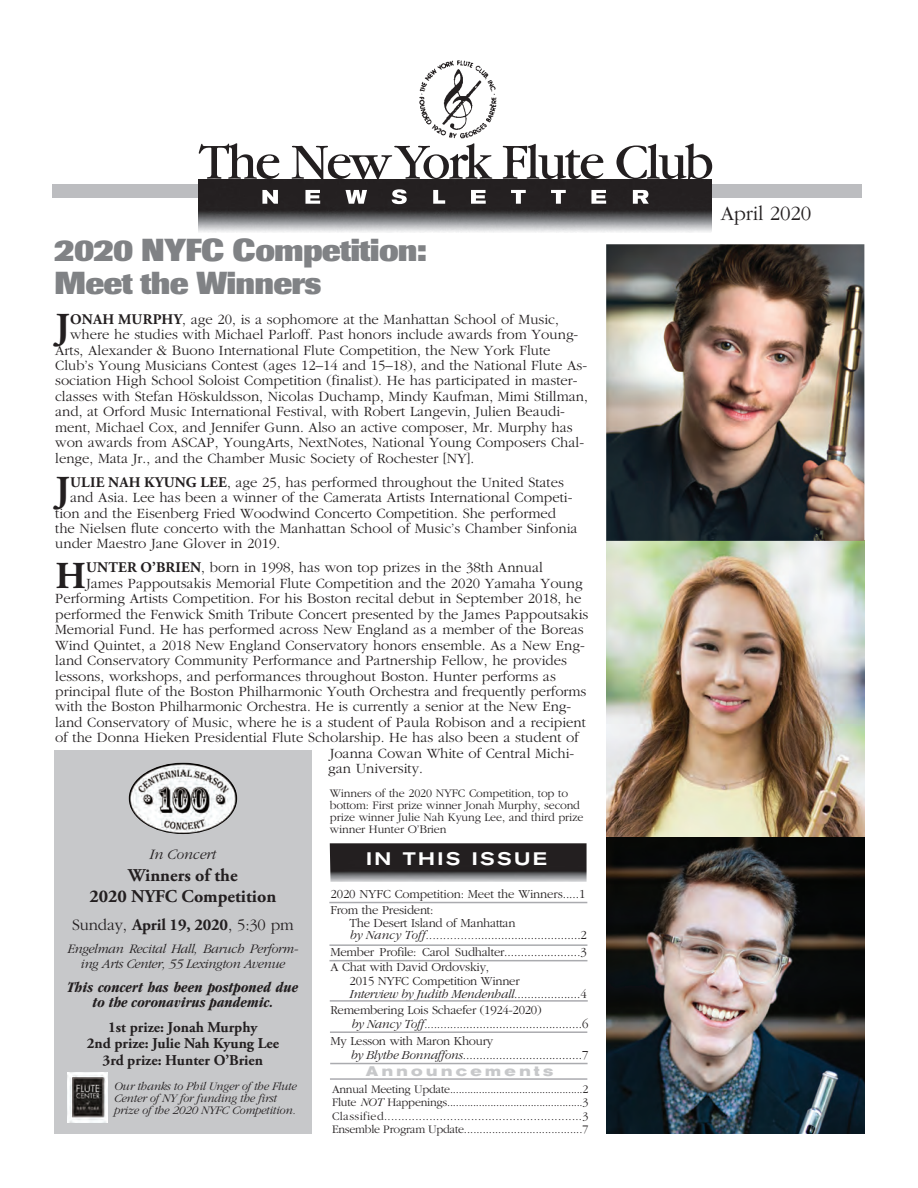
<style>
.page{position:relative;width:918px;height:1188px;background:#fff}
.page>*{position:absolute;margin:0;border:0;box-sizing:border-box;transform-origin:0 0}
.t1{font:700 37.95px "Adobe Garamond Pro";color:#231f20}
.t2{font:800 31.5px/33px "Imago";letter-spacing:-.025em;color:#808285}
.t3{font:300 21px "Garamond";letter-spacing:-.01em;color:#231f20}
.t4{font:700 18px/21px "Adobe Garamond Pro";color:#231f20;text-align:center}
.t5{font:500 expanded 18px "Akzidenz Grotesk BE";letter-spacing:.13em;color:#fff}
.t6{font:300 16.5px "Garamond";letter-spacing:-.01em;color:#231f20}
.t7{font:700 15px/16.5px "Adobe Garamond Pro";color:#231f20;text-align:center}
.t8{font:italic 700 condensed 15px/15px "Garamond";color:#231f20;text-align:center}
.t9{font:italic 300 15px "Garamond";letter-spacing:-.01em;color:#231f20}
.t10{font:300 14.7px "Garamond";color:#231f20}
.t11{font:700 expanded 13.8px "Akzidenz Grotesk BE";letter-spacing:.25em;color:#c7c8ca}
.t12{font:italic 300 13.5px/15px "Garamond";letter-spacing:-.025em;color:#231f20;text-align:center}
.t13{font:300 12.75px/15.6px "Garamond";letter-spacing:-.02em;color:#231f20}
.t14{font:300 12px/13.5px "Garamond";letter-spacing:-.01em;color:#231f20;text-align:justify}
.t15{font:italic 300 12px/12px "Garamond";letter-spacing:-.015em;color:#231f20}
.s1{font-family:"Adobe Garamond Pro";font-weight:700}
.s2{font-style:italic}
</style>
<div class="page">
<div style="left:52px;top:184px;width:810px;height:14px;background:#bcbdc0"></div>
<img style="left:198px;top:179px;width:513px;height:53px">
<svg style="left:199px;top:143px;width:80px;height:36px"></svg>
<svg style="left:292px;top:143px;width:200px;height:37px"></svg>
<svg style="left:503px;top:144px;width:100px;height:35px"></svg>
<svg style="left:616px;top:144px;width:96px;height:36px"></svg>
<img style="left:420px;top:60px;width:76px;height:78px">
<svg style="left:262px;top:190px;width:16px;height:14px"></svg>
<svg style="left:305px;top:190px;width:15px;height:14px"></svg>
<svg style="left:346px;top:190px;width:21px;height:14px"></svg>
<svg style="left:392px;top:189px;width:15px;height:15px"></svg>
<svg style="left:433px;top:190px;width:12px;height:14px"></svg>
<svg style="left:471px;top:190px;width:15px;height:14px"></svg>
<svg style="left:511px;top:190px;width:15px;height:14px"></svg>
<svg style="left:551px;top:190px;width:15px;height:14px"></svg>
<svg style="left:591px;top:190px;width:15px;height:14px"></svg>
<svg style="left:633px;top:190px;width:16px;height:14px"></svg>
<div style="left:55px;top:750px;width:257px;height:384px;background:#c7c8ca"></div>
<hr style="left:329px;top:902px;width:258px;height:1px;background:#aaabaf">
<hr style="left:330px;top:1078px;width:257px;height:2px;background:#aaabaf">
<hr style="left:329px;top:960px;width:258px;height:1px;background:#aaabaf">
<hr style="left:330px;top:1063px;width:258px;height:1px;background:#aaabaf">
<img style="left:67px;top:1073px;width:41px;height:50px">
<img style="left:330px;top:843px;width:257px;height:39px">
<img style="left:129px;top:763px;width:108px;height:71px">
<img style="left:606px;top:244px;width:258px;height:890px">
<hr style="left:330px;top:1000px;width:258px;height:2px;background:#aaabaf">
<hr style="left:329px;top:944px;width:258px;height:2px;background:#aaabaf">
<hr style="left:330px;top:1031px;width:257px;height:2px;background:#aaabaf">
<h2 class="t2" style="left:55px;top:234px;width:374px">2020 NYFC Competition:<br>Meet the Winners</h2>
<h1 class="t1" style="left:55px;top:305px;width:16px">J</h1>
<p class="t10" style="left:70px;top:311px;width:490px"><span class="s1">ONAH MURPHY</span>, age 20, is a sophomore at the Manhattan School of Music,</p>
<p class="t10" style="left:70px;top:327px;width:510px">where he studies with Michael Parloff. Past honors include awards from Young-</p>
<p class="t10" style="left:55px;top:342px;width:497px">Arts, Alexander &amp; Buono International Flute Competition, the New York Flute</p>
<p class="t10" style="left:55px;top:358px;width:533px">Club’s Young Musicians Contest (ages 12–14 and 15–18), and the National Flute As-</p>
<p class="t10" style="left:55px;top:373px;width:524px">sociation High School Soloist Competition (finalist). He has participated in master-</p>
<p class="t10" style="left:55px;top:389px;width:534px">classes with Stefan Höskuldsson, Nicolas Duchamp, Mindy Kaufman, Mimi Stillman,</p>
<p class="t10" style="left:55px;top:404px;width:511px">and, at Orford Music International Festival, with Robert Langevin, Julien Beaudi-</p>
<p class="t10" style="left:55px;top:419px;width:519px">ment, Michael Cox, and Jennifer Gunn. Also an active composer, Mr. Murphy has</p>
<p class="t10" style="left:55px;top:435px;width:530px">won awards from ASCAP, YoungArts, NextNotes, National Young Composers Chal-</p>
<p class="t10" style="left:55px;top:450px;width:420px">lenge, Mata Jr., and the Chamber Music Society of Rochester [NY].</p>
<h1 class="t1" style="left:55px;top:468px;width:16px">J</h1>
<p class="t10" style="left:70px;top:474px;width:495px"><span class="s1">ULIE NAH KYUNG LEE</span>, age 25, has performed throughout the United States</p>
<p class="t10" style="left:70px;top:490px;width:504px">and Asia. Lee has been a winner of the Camerata Artists International Competi-</p>
<p class="t10" style="left:55px;top:505px;width:502px">tion and the Eisenberg Fried Woodwind Concerto Competition. She performed</p>
<p class="t10" style="left:55px;top:521px;width:524px">the Nielsen flute concerto with the Manhattan School of Music’s Chamber Sinfonia</p>
<p class="t10" style="left:55px;top:536px;width:227px">under Maestro Jane Glover in 2019.</p>
<h1 class="t1" style="left:55px;top:554px;width:32px">H</h1>
<p class="t10" style="left:86px;top:560px;width:458px"><span class="s1">UNTER O’BRIEN</span>, born in 1998, has won top prizes in the 38th Annual</p>
<p class="t10" style="left:86px;top:575px;width:498px">James Pappoutsakis Memorial Flute Competition and the 2020 Yamaha Young</p>
<p class="t10" style="left:55px;top:591px;width:528px">Performing Artists Competition. For his Boston recital debut in September 2018, he</p>
<p class="t10" style="left:55px;top:606px;width:535px">performed the Fenwick Smith Tribute Concert presented by the James Pappoutsakis</p>
<p class="t10" style="left:55px;top:622px;width:530px">Memorial Fund. He has performed across New England as a member of the Boreas</p>
<p class="t10" style="left:55px;top:637px;width:531px">Wind Quintet, a 2018 New England Conservatory honors ensemble. As a New Eng-</p>
<p class="t10" style="left:55px;top:653px;width:513px">land Conservatory Community Performance and Partnership Fellow, he provides</p>
<p class="t10" style="left:55px;top:668px;width:502px">lessons, workshops, and performances throughout Boston. Hunter performs as</p>
<p class="t10" style="left:55px;top:684px;width:533px">principal flute of the Boston Philharmonic Youth Orchestra and frequently performs</p>
<p class="t10" style="left:55px;top:699px;width:518px">with the Boston Philharmonic Orchestra. He is currently a senior at the New Eng-</p>
<p class="t10" style="left:55px;top:715px;width:532px">land Conservatory of Music, where he is a student of Paula Robison and a recipient</p>
<p class="t10" style="left:55px;top:730px;width:525px">of the Donna Hieken Presidential Flute Scholarship. He has also been a student of</p>
<p class="t10" style="left:330px;top:745px;width:246px">Joanna Cowan White of Central Michi-</p>
<p class="t10" style="left:328px;top:761px;width:96px">gan University.</p>
<p class="t9" style="left:150px;top:846px;width:68px">In Concert</p>
<p class="t4" style="left:89px;top:865px;width:188px">Winners of the<br>2020 NYFC Competition</p>
<p class="t6" style="left:72px;top:916px;width:223px">Sunday, <span class="s1">April 19, 2020</span>, 5:30 pm</p>
<p class="t12" style="left:67px;top:942px;width:233px">Engelman Recital Hall, Baruch Perform&shy;ing Arts Center, 55 Lexington Avenue</p>
<p class="t8" style="left:67px;top:979px;width:233px">This concert has been postponed due to the coronavirus pandemic.</p>
<p class="t7" style="left:87px;top:1019px;width:194px">1st prize: Jonah Murphy<br>2nd prize: Julie Nah Kyung Lee<br>3rd prize: Hunter O’Brien</p>
<p class="t15" style="left:114px;top:1080px;width:184px">Our thanks to Phil Unger of the Flute<br>Center of NY for funding the first prize of the 2020 NYFC Competition.</p>
<p class="t14" style="left:330px;top:787px;width:255px;line-height:12px;text-align:left">Winners of the 2020 NYFC Competition, top to bottom: First prize winner Jonah Murphy, second prize winner Julie Nah Kyung Lee, and third prize winner Hunter O’Brien</p>
<p class="t5" style="left:366px;top:849px;width:183px">IN THIS ISSUE</p>
<p class="t13" style="left:331px;top:886px;width:257px">2020 NYFC Competition: Meet the Winners.....1<br>From the President:</p>
<p class="t13" style="left:350px;top:917px;width:239px;line-height:12px">The Desert Island of Manhattan<br><span class="s2">by Nancy Toff...............</span>...............................2</p>
<p class="t13" style="left:331px;top:944px;width:258px">Member Profile: Carol Sudhalter......................<span class="s2">.</span>3<br>A Chat with David Ordovskiy,</p>
<p class="t13" style="left:350px;top:974px;width:239px;line-height:13.5px">2015 NYFC Competition Winner<br><span class="s2">Interview by Judith Mendenhall</span>....................4</p>
<p class="t13" style="left:351px;top:1003px;width:239px;line-height:14.1px;text-indent:-21px">Remembering Lois Schaefer (1924-2020)<br><span class="s2">by Nancy Toff.............</span>...................................6</p>
<p class="t13" style="left:351px;top:1034px;width:239px;line-height:14.1px;text-indent:-20px">My Lesson with Maron Khoury<br><span class="s2">by Blythe Bonnaffons</span>....................................7</p>
<p class="t11" style="left:366px;top:1064px;width:189px">Announcements</p>
<p class="t14" style="left:332px;top:1083px;width:258px">Annual Meeting Update..............................................2<br>Flute <span class="s2">NOT</span> Happenings...............................................3<br>Classified.........................................................3<br>Ensemble Program Update......................................7</p>
<h3 class="t3" style="left:721px;top:202px;width:92px">April 2020</h3>
</div>
